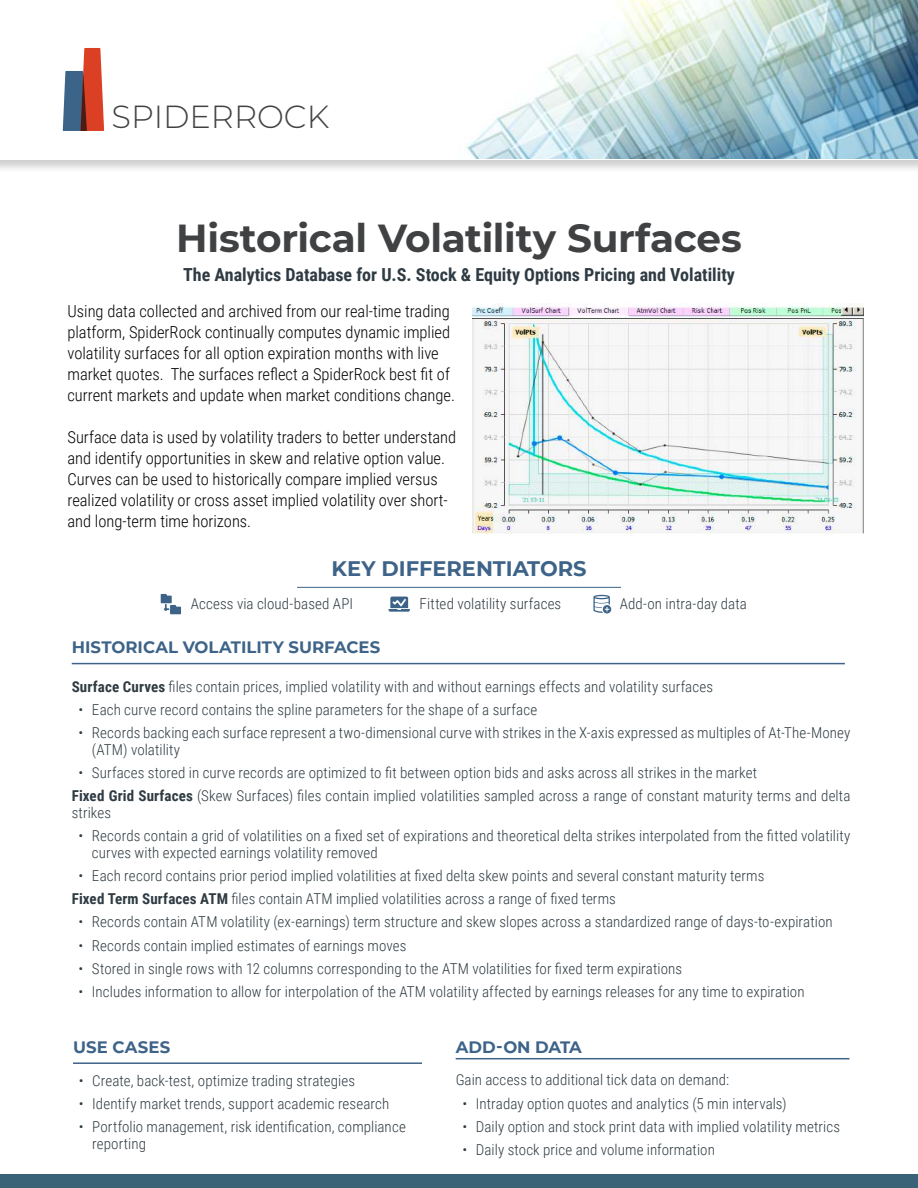
<style>
.page{position:relative;width:918px;height:1188px;background:#fff}
.page>*{position:absolute;margin:0;border:0;box-sizing:border-box;transform-origin:0 0}
.t1{font:700 39px "Montserrat";letter-spacing:-.01em;color:#404143}
.t2{font:300 31.95px "Montserrat";color:#404244}
.t3{font:700 21px "Montserrat";color:#3d6488}
.t4{font:700 18px "Roboto Condensed";color:#2f3b42}
.t5{font:300 16.5px/21px "Roboto Condensed";color:#000}
.t6{font:700 16.5px "Montserrat";color:#3d6488}
.t7{font:300 15px/16.5px "Roboto Condensed";letter-spacing:.005em;color:#2f3b42}
.s1{font-weight:700}
</style>
<div class="page">
<div style="left:0;top:0;width:918px;height:174px;background:#000;opacity:.2"></div>
<div style="left:0;top:0;width:918px;height:159px;background:#fff"></div>
<div style="left:0;top:1174px;width:918px;height:14px;background:#396279"></div>
<img style="left:465px;top:0;width:453px;height:159px">
<hr style="left:72px;top:663px;width:773px;height:1px;background:#3d6488">
<hr style="left:297px;top:587px;width:324px;height:1px;background:#3d6488">
<hr style="left:73px;top:1062px;width:349px;height:2px;background:#3d6488">
<hr style="left:456px;top:1058px;width:393px;height:1px;background:#3d6488">
<svg style="left:161px;top:594px;width:20px;height:20px"></svg>
<svg style="left:389px;top:597px;width:21px;height:15px"></svg>
<svg style="left:593px;top:595px;width:18px;height:18px"></svg>
<svg style="left:63px;top:48px;width:41px;height:83px"></svg>
<img style="left:472px;top:303px;width:392px;height:231px">
<h2 class="t2" style="left:112px;top:98px;width:219px">SPIDERROCK</h2>
<h1 class="t1" style="left:176px;top:221px;width:567px">Historical Volatility Surfaces</h1>
<p class="t4" style="left:183px;top:267px;width:553px">The Analytics Database for U.S. Stock &amp; Equity Options Pricing and Volatility</p>
<p class="t5" style="left:68px;top:302px;width:389px">Using data collected and archived from our real-time trading platform, SpiderRock continually computes dynamic implied volatility surfaces for all option expiration months with live market quotes. The surfaces reflect a SpiderRock best fit of current markets and update when market conditions change.</p>
<p class="t5" style="left:68px;top:426px;width:390px">Surface data is used by volatility traders to better understand and identify opportunities in skew and relative option value.<br>Curves can be used to historically compare implied versus realized volatility or cross asset implied volatility over short&shy;and long-term time horizons.</p>
<h3 class="t3" style="left:331px;top:560px;width:257px">KEY DIFFERENTIATORS</h3>
<p class="t7" style="left:191px;top:595px;width:164px">Access via cloud-based API</p>
<p class="t7" style="left:420px;top:597px;width:143px">Fitted volatility surfaces</p>
<p class="t7" style="left:620px;top:595px;width:129px">Add-on intra-day data</p>
<p class="t6" style="left:72px;top:640px;width:310px">HISTORICAL VOLATILITY SURFACES</p>
<p class="t7" style="left:72px;top:678px;width:643px"><span class="s1">Surface Curves</span> files contain prices, implied volatility with and without earnings effects and volatility surfaces</p>
<p class="t7" style="left:78px;top:703px;width:460px">• Each curve record contains the spline parameters for the shape of a surface</p>
<p class="t7" style="left:92px;top:726px;width:760px;text-indent:-14px">• Records backing each surface represent a two-dimensional curve with strikes in the X-axis expressed as multiples of At-The-Money (ATM) volatility</p>
<p class="t7" style="left:72px;top:762px;width:780px;line-height:23.2px;text-indent:7px">• Surfaces stored in curve records are optimized to fit between option bids and asks across all strikes in the market<br><span class="s1">Fixed Grid Surfaces</span> (Skew Surfaces) files contain implied volatilities sampled across a range of constant maturity terms and delta</p>
<p class="t7" style="left:72px;top:805px;width:41px">strikes</p>
<p class="t7" style="left:92px;top:829px;width:760px;text-indent:-14px">• Records contain a grid of volatilities on a fixed set of expirations and theoretical delta strikes interpolated from the fitted volatility curves with expected earnings volatility removed</p>
<p class="t7" style="left:72px;top:865px;width:694px;line-height:23.2px;text-indent:7px">• Each record contains prior period implied volatilities at fixed delta skew points and several constant maturity terms<br><span class="s1">Fixed Term Surfaces ATM</span> files contain ATM implied volatilities across a range of fixed terms</p>
<p class="t7" style="left:78px;top:915px;width:756px">• Records contain ATM volatility (ex-earnings) term structure and skew slopes across a standardized range of days-to-expiration</p>
<p class="t7" style="left:78px;top:938px;width:329px">• Records contain implied estimates of earnings moves</p>
<p class="t7" style="left:78px;top:961px;width:605px">• Stored in single rows with 12 columns corresponding to the ATM volatilities for fixed term expirations</p>
<p class="t7" style="left:78px;top:985px;width:728px">• Includes information to allow for interpolation of the ATM volatility affected by earnings releases for any time to expiration</p>
<p class="t6" style="left:73px;top:1040px;width:99px">USE CASES</p>
<p class="t7" style="left:79px;top:1074px;width:278px">• Create, back-test, optimize trading strategies</p>
<p class="t7" style="left:79px;top:1097px;width:312px">• Identify market trends, support academic research</p>
<p class="t7" style="left:92px;top:1120px;width:315px;text-indent:-14px">• Portfolio management, risk identification, compliance reporting</p>
<p class="t6" style="left:456px;top:1035px;width:128px">ADD-ON DATA</p>
<p class="t7" style="left:456px;top:1073px;width:275px">Gain access to additional tick data on demand:</p>
<p class="t7" style="left:462px;top:1096px;width:326px">• Intraday option quotes and analytics (5 min intervals)</p>
<p class="t7" style="left:462px;top:1120px;width:379px">• Daily option and stock print data with implied volatility metrics</p>
<p class="t7" style="left:462px;top:1143px;width:254px">• Daily stock price and volume information</p>
</div>
